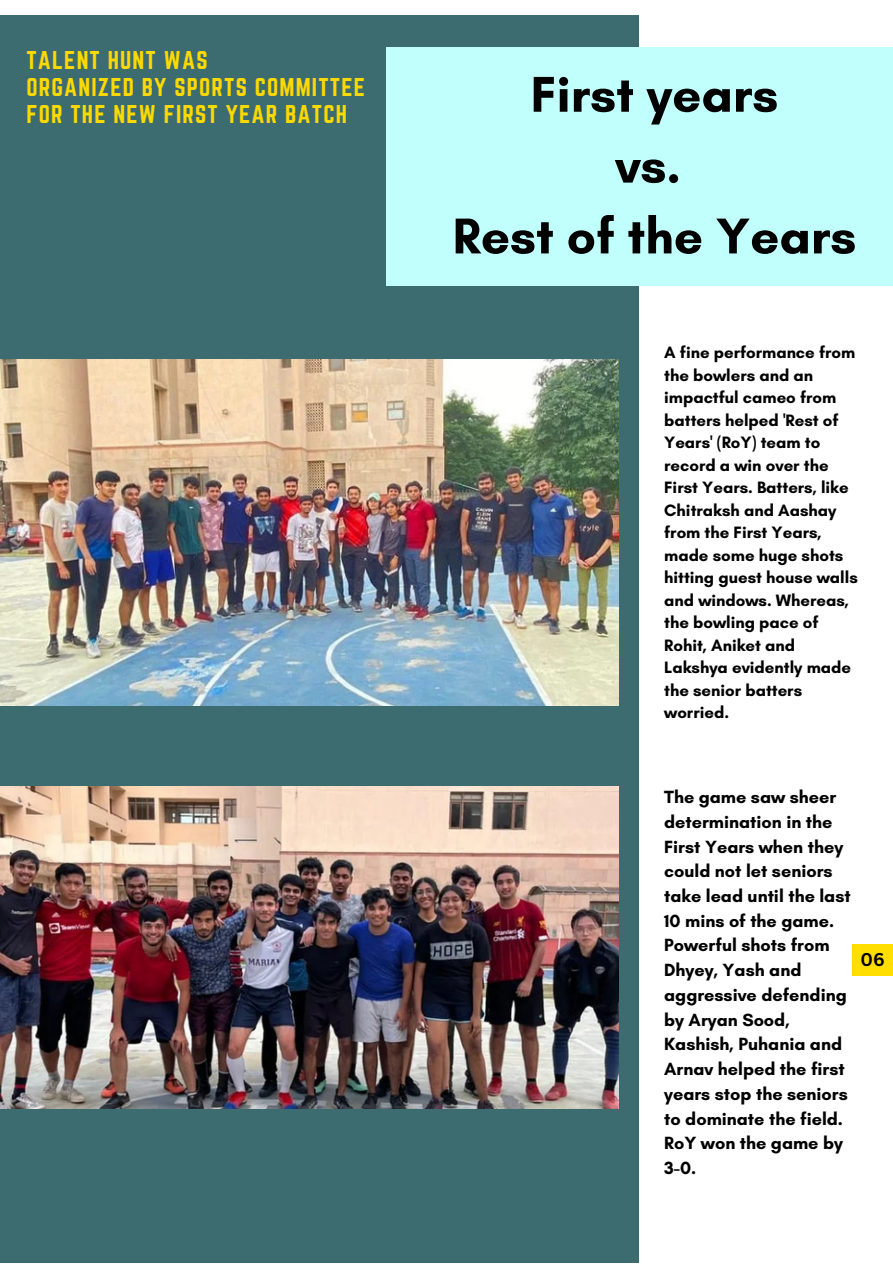
<style>
.page{position:relative;width:893px;height:1264px;background:#fff}
.page>*{position:absolute;margin:0;border:0;box-sizing:border-box;transform-origin:0 0}
.t1{font:700 51.15px/70.8px "Glacial Indifference";color:#000;text-align:center}
.t2{font:22.5px/27px "Norwester";letter-spacing:.05em;color:#fcd900}
.t3{font:700 18px/24.8px "Glacial Indifference";color:#000}
.t4{font:700 18px "Canva Sans";color:#000}
.t5{font:700 16.8px/22.5px "Glacial Indifference";color:#000}
</style>
<div class="page">
<div style="left:0;top:15px;width:638px;height:1247px;background:#3d6c70"></div>
<div style="left:386px;top:47px;width:506px;height:238px;background:#c1fffc"></div>
<img style="left:0;top:360px;width:618px;height:345px">
<img style="left:0;top:786px;width:618px;height:322px">
<div style="left:852px;top:943px;width:40px;height:32px;background:#ffde00"></div>
<h2 class="t2" style="left:26px;top:47px;width:340px">TALENT HUNT WAS<br>ORGANIZED BY SPORTS COMMITTEE<br>FOR THE NEW FIRST YEAR BATCH</h2>
<h1 class="t1" style="left:452px;top:58px;width:405px">First years<br>vs.<br>Rest of the Years</h1>
<p class="t5" style="left:664px;top:341px;width:195px">A fine performance from the bowlers and an impactful cameo from batters helped 'Rest of<br>Years' (RoY) team to record a win over the<br>First Years. Batters, like<br>Chitraksh and Aashay from the First Years, made some huge shots hitting guest house walls and windows. Whereas, the bowling pace of<br>Rohit, Aniket and<br>Lakshya evidently made the senior batters worried.</p>
<p class="t3" style="left:664px;top:784px;width:188px">The game saw sheer determination in the<br>First Years when they could not let seniors take lead until the last<br>10 mins of the game.<br>Powerful shots from<br>Dhyey, Yash and aggressive defending by Aryan Sood,<br>Kashish, Puhania and<br>Arnav helped the first years stop the seniors to dominate the field.<br>RoY won the game by<br>3-0.</p>
<p class="t4" style="left:860px;top:947px;width:26px">06</p>
</div>
